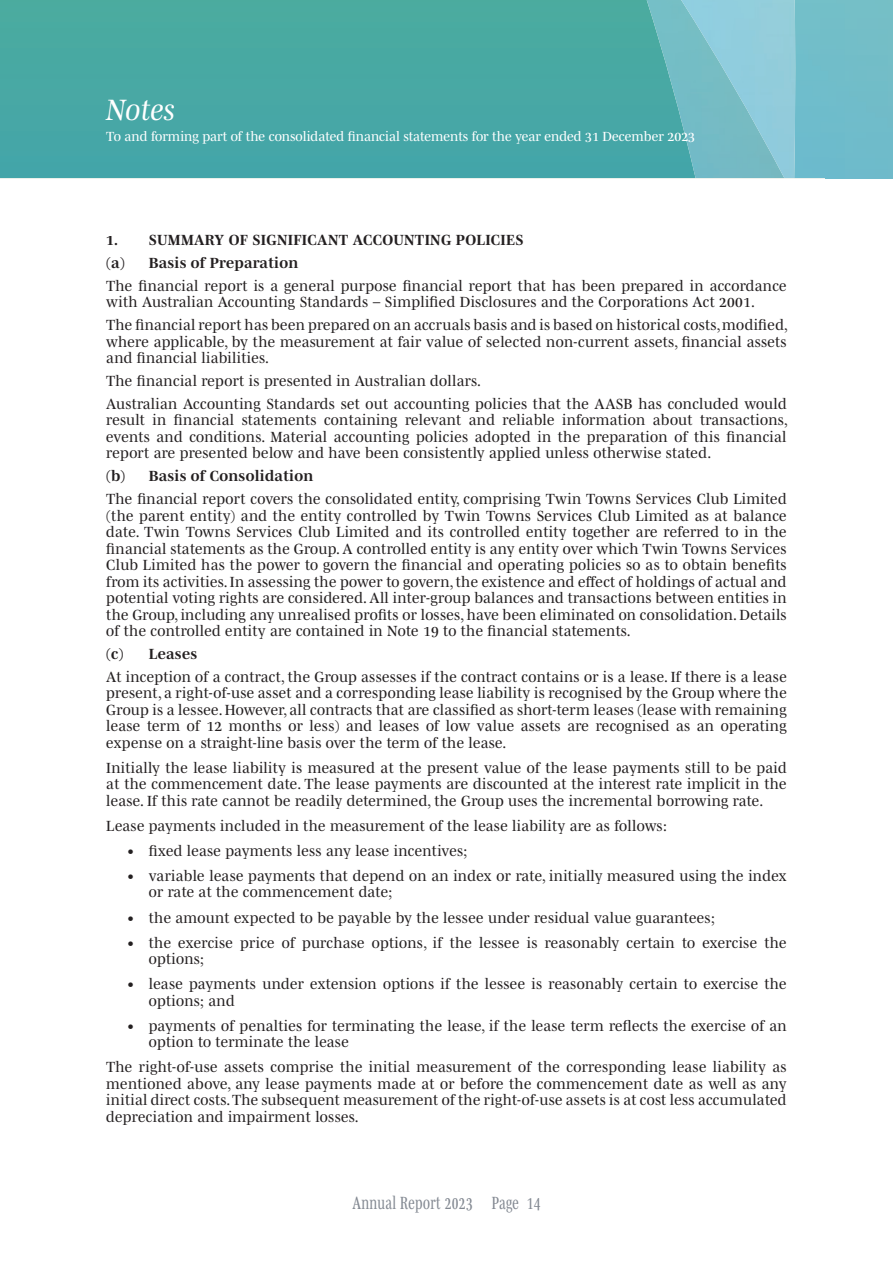
<style>
.page{position:relative;width:893px;height:1263px;background:#fff}
.page>*{position:absolute;margin:0;border:0;box-sizing:border-box;transform-origin:0 0}
.HEAD_1B{font:italic 30px "Mencken Std";color:#fff}
.t1{font:18px "Mencken Std Narrow";letter-spacing:.02em;color:#838992}
.t2{font:15px/16.5px "Mencken Std";letter-spacing:.02em;color:#231f20;text-align:justify}
.t3{font:700 15px "Mencken Std";letter-spacing:.02em;color:#231f20}
.COPY{font:13.5px "Mencken Std";color:#fff}
</style>
<div class="page">
<div style="left:0;top:0;width:647px;height:178px;background:#48a8a4"></div>
<img style="left:647px;top:0;width:34px;height:178px">
<img style="left:681px;top:0;width:115px;height:178px">
<p class="HEAD_1B" style="left:106px;top:93px;width:71px">Notes</p>
<p class="COPY" style="left:106px;top:129px;width:590px">To and forming part of the consolidated financial statements for the year ended 31 December 2023</p>
<p class="t3" style="left:106px;top:231px;width:419px">1. SUMMARY OF SIGNIFICANT ACCOUNTING POLICIES</p>
<p class="t3" style="left:106px;top:254px;width:194px">(a) Basis of Preparation</p>
<p class="t2" style="left:106px;top:277px;width:682px">The financial report is a general purpose financial report that has been prepared in accordance with Australian Accounting Standards – Simplified Disclosures and the Corporations Act 2001.</p>
<p class="t2" style="left:106px;top:316px;width:683px">The financial report has been prepared on an accruals basis and is based on historical costs, modified, where applicable, by the measurement at fair value of selected non-current assets, financial assets and financial liabilities.</p>
<p class="t2" style="left:106px;top:372px;width:376px">The financial report is presented in Australian dollars.</p>
<p class="t2" style="left:106px;top:395px;width:683px">Australian Accounting Standards set out accounting policies that the AASB has concluded would result in financial statements containing relevant and reliable information about transactions, events and conditions. Material accounting policies adopted in the preparation of this financial report are presented below and have been consistently applied unless otherwise stated.</p>
<p class="t3" style="left:106px;top:468px;width:209px">(b) Basis of Consolidation</p>
<p class="t2" style="left:106px;top:490px;width:682px">The financial report covers the consolidated entity, comprising Twin Towns Services Club Limited (the parent entity) and the entity controlled by Twin Towns Services Club Limited as at balance date. Twin Towns Services Club Limited and its controlled entity together are referred to in the financial statements as the Group. A controlled entity is any entity over which Twin Towns Services Club Limited has the power to govern the financial and operating policies so as to obtain benefits from its activities. In assessing the power to govern, the existence and effect of holdings of actual and potential voting rights are considered. All inter-group balances and transactions between entities in the Group, including any unrealised profits or losses, have been eliminated on consolidation. Details of the controlled entity are contained in Note 19 to the financial statements.</p>
<p class="t3" style="left:106px;top:645px;width:92px">(c) Leases</p>
<p class="t2" style="left:106px;top:668px;width:682px">At inception of a contract, the Group assesses if the contract contains or is a lease. If there is a lease present, a right-of-use asset and a corresponding lease liability is recognised by the Group where the Group is a lessee. However, all contracts that are classified as short-term leases (lease with remaining lease term of 12 months or less) and leases of low value assets are recognised as an operating expense on a straight-line basis over the term of the lease.</p>
<p class="t2" style="left:106px;top:759px;width:682px">Initially the lease liability is measured at the present value of the lease payments still to be paid at the commencement date. The lease payments are discounted at the interest rate implicit in the lease. If this rate cannot be readily determined, the Group uses the incremental borrowing rate.</p>
<p class="t2" style="left:106px;top:817px;width:562px">Lease payments included in the measurement of the lease liability are as follows:</p>
<p class="t2" style="left:128px;top:842px;width:341px">• fixed lease payments less any lease incentives;</p>
<p class="t2" style="left:149px;top:867px;width:639px;text-indent:-21px">• variable lease payments that depend on an index or rate, initially measured using the index or rate at the commencement date;</p>
<p class="t2" style="left:128px;top:909px;width:589px">• the amount expected to be payable by the lessee under residual value guarantees;</p>
<p class="t2" style="left:149px;top:934px;width:639px;text-indent:-21px">• the exercise price of purchase options, if the lessee is reasonably certain to exercise the options;</p>
<p class="t2" style="left:149px;top:975px;width:639px;text-indent:-21px">• lease payments under extension options if the lessee is reasonably certain to exercise the options; and</p>
<p class="t2" style="left:149px;top:1017px;width:639px;text-indent:-21px">• payments of penalties for terminating the lease, if the lease term reflects the exercise of an option to terminate the lease</p>
<p class="t2" style="left:106px;top:1058px;width:682px">The right-of-use assets comprise the initial measurement of the corresponding lease liability as mentioned above, any lease payments made at or before the commencement date as well as any initial direct costs. The subsequent measurement of the right-of-use assets is at cost less accumulated depreciation and impairment losses.</p>
<p class="t1" style="left:352px;top:1193px;width:190px">Annual Report 2023 Page 14</p>
</div>
